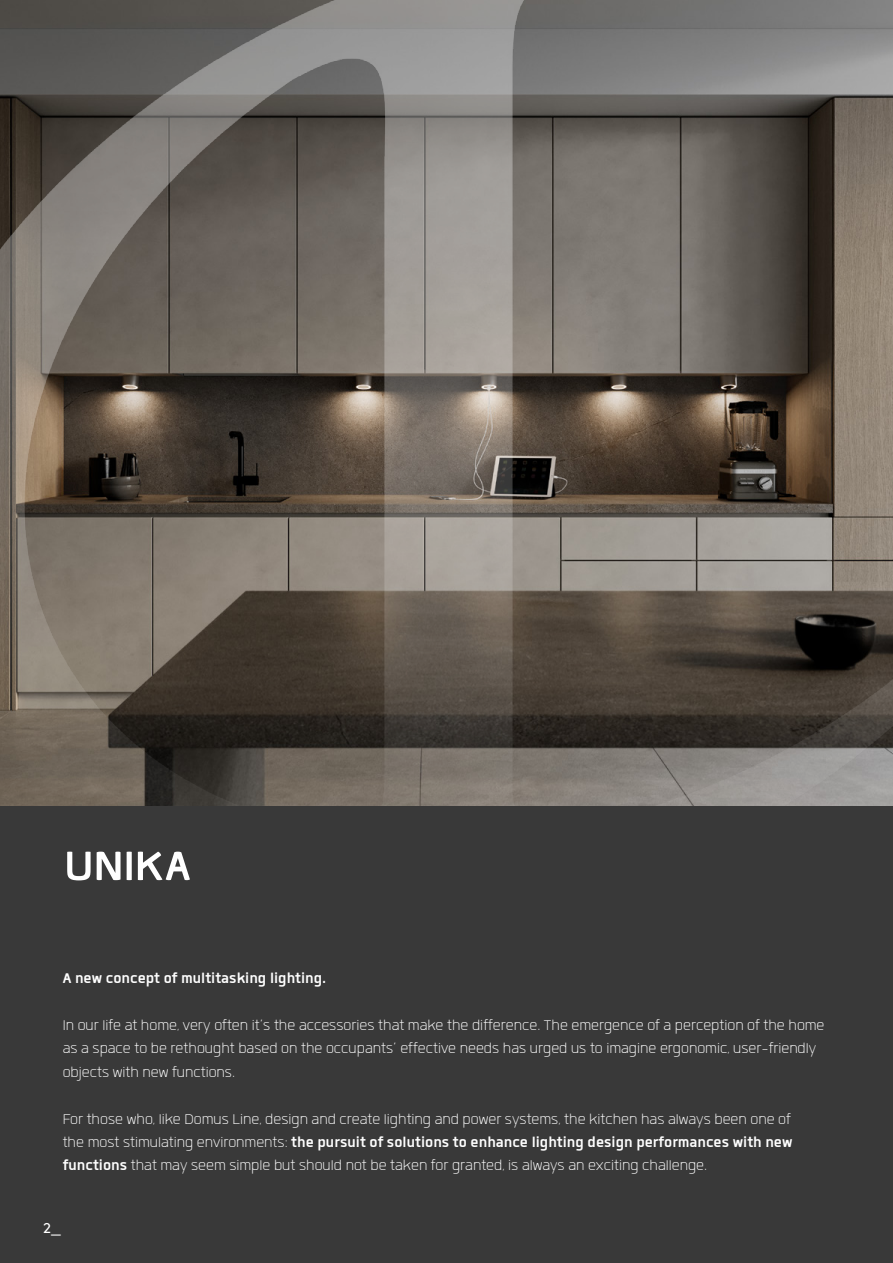
<style>
.page{position:relative;width:893px;height:1263px;background:#fff}
.page>*{position:absolute;margin:0;border:0;box-sizing:border-box;transform-origin:0 0}
.t1{font:700 57px "Quan";letter-spacing:-.015em;color:#fff}
.t2{font:300 19.5px/23.4px "Quan";color:#fff}
.t3{font:700 19.5px "Quan";color:#fff}
.t4{font:16.5px "Abrade";color:#fff}
.s1{font-weight:700}
</style>
<div class="page">
<div style="left:0;top:805px;width:893px;height:458px;background:#393939"></div>
<img style="left:0;top:0;width:893px;height:805px">
<h1 class="t1" style="left:64px;top:838px;width:128px">UNIKA</h1>
<p class="t3" style="left:63px;top:969px;width:265px">A new concept of multitasking lighting.</p>
<p class="t2" style="left:63px;top:1013px;width:763px">In our life at home, very often it’s the accessories that make the difference. The emergence of a perception of the home as a space to be rethought based on the occupants’ effective needs has urged us to imagine ergonomic, user-friendly objects with new functions.</p>
<p class="t2" style="left:63px;top:1107px;width:731px;text-align:justify">For those who, like Domus Line, design and create lighting and power systems, the kitchen has always been one of the most stimulating environments: <span class="s1">the pursuit of solutions to enhance lighting design performances with new functions</span> that may seem simple but should not be taken for granted, is always an exciting challenge.</p>
<p class="t4" style="left:43px;top:1216px;width:19px">2_</p>
</div>
